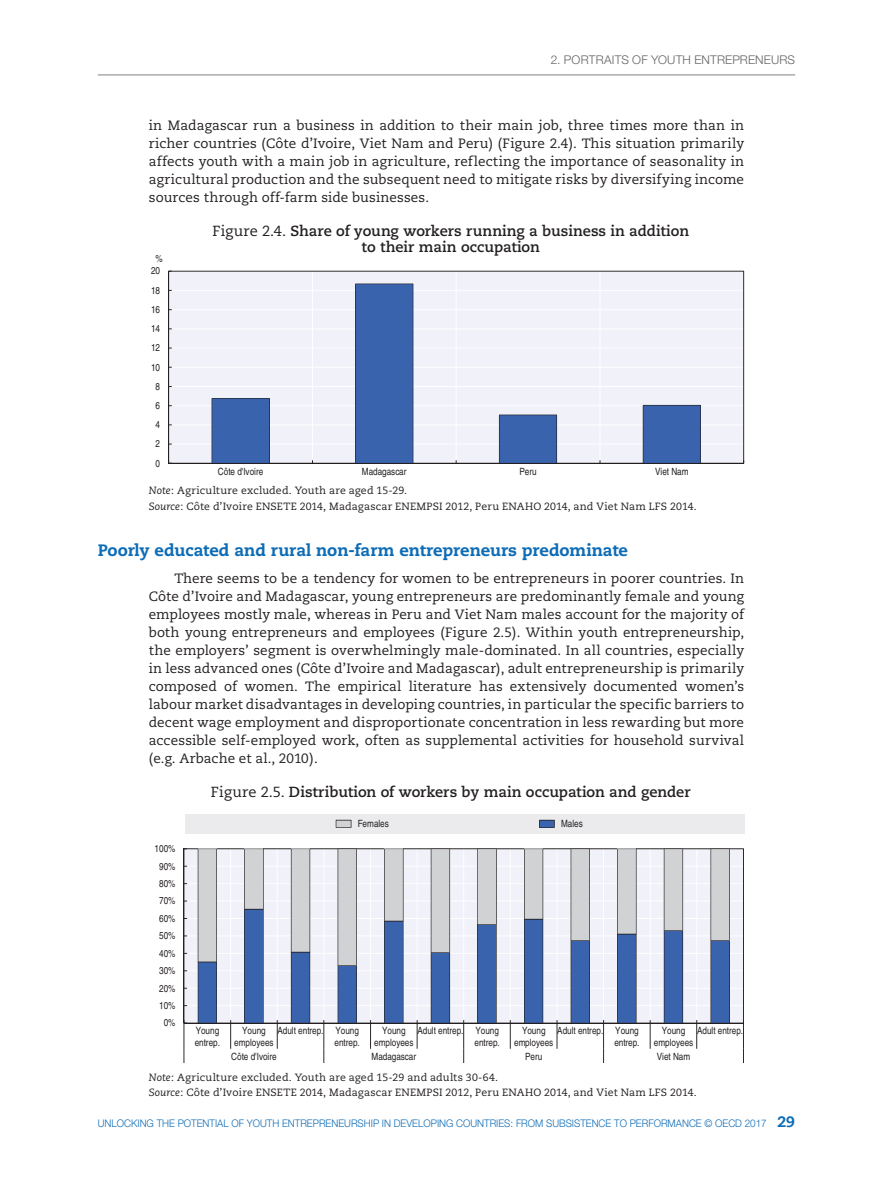
<style>
.page{position:relative;width:893px;height:1191px;background:#fff}
.page>*{position:absolute;margin:0;border:0;box-sizing:border-box;transform-origin:0 0}
.t1{font:800 16.5px "Caecilia";letter-spacing:-.005em;color:#0d6cb6}
.t2{font:700 14.7px/16.5px "Caecilia";color:#231f20;text-align:center}
.t3{font:13.5px/18px "Caecilia";letter-spacing:.005em;color:#231f20;text-align:justify}
.t4{font:300 12px "Helvetica Neue";color:#636366}
.t5{font:10.5px/15.6px "Caecilia";letter-spacing:.015em;color:#231f20}
.t6{font:300 10.5px "Helvetica Neue";color:#0d6cb6;scale:.94 1}
.t7{font:condensed 10.05px/11.4px "Helvetica";letter-spacing:-.005em;color:#231f20;text-align:center}
.s1{font-weight:400}
.s2{font-style:italic}
.s3{font-family:"Caecilia";font-weight:800;font-size:15px}
</style>
<div class="page">
<hr style="left:98px;top:75px;width:697px;height:1px;background:#808285">
<div style="left:169px;top:271px;width:575px;height:192px;background:#f1f2f9"></div>
<div style="left:212px;top:398px;width:58px;height:65px;background:#3a63ae"></div>
<div style="left:355px;top:283px;width:58px;height:180px;background:#3a63ae"></div>
<svg style="left:499px;top:414px;width:58px;height:49px;background:#3b62aa"></svg>
<div style="left:643px;top:405px;width:58px;height:58px;background:#3a63ae"></div>
<hr style="left:168px;top:271px;width:1px;height:192px;background:#231f20">
<hr style="left:169px;top:463px;width:575px;height:1px;background:#231f20">
<svg style="left:184px;top:848px;width:560px;height:174px;fill:#f1f2f9"></svg>
<svg style="left:198px;top:848px;width:19px;height:174px;background:#95a3bd"></svg>
<svg style="left:244px;top:848px;width:20px;height:174px;background:#6b84b1"></svg>
<svg style="left:291px;top:848px;width:19px;height:174px;background:#8d9dbb"></svg>
<svg style="left:338px;top:848px;width:19px;height:174px;background:#99a6be"></svg>
<svg style="left:384px;top:848px;width:19px;height:174px;background:#758cb6"></svg>
<svg style="left:431px;top:848px;width:19px;height:174px;background:#8e9dbb"></svg>
<svg style="left:477px;top:848px;width:20px;height:174px;background:#778cb4"></svg>
<svg style="left:524px;top:848px;width:19px;height:174px;background:#7289b3"></svg>
<svg style="left:571px;top:848px;width:19px;height:174px;background:#8496b9"></svg>
<svg style="left:617px;top:848px;width:19px;height:174px;background:#8094b9"></svg>
<svg style="left:664px;top:848px;width:19px;height:174px;background:#7b90b6"></svg>
<svg style="left:710px;top:848px;width:20px;height:174px;background:#8596b7"></svg>
<hr style="left:183px;top:848px;width:1px;height:175px;background:#231f20">
<hr style="left:184px;top:1022px;width:559px;height:1px;background:#231f20">
<svg style="left:230px;top:1020px;width:1px;height:28px"></svg>
<svg style="left:277px;top:1020px;width:1px;height:28px"></svg>
<svg style="left:370px;top:1020px;width:1px;height:28px"></svg>
<svg style="left:417px;top:1020px;width:1px;height:28px"></svg>
<svg style="left:510px;top:1020px;width:1px;height:28px"></svg>
<svg style="left:556px;top:1020px;width:1px;height:28px"></svg>
<svg style="left:650px;top:1020px;width:1px;height:28px"></svg>
<svg style="left:696px;top:1020px;width:1px;height:28px"></svg>
<svg style="left:183px;top:1020px;width:4px;height:43px"></svg>
<svg style="left:323px;top:1020px;width:1px;height:43px"></svg>
<svg style="left:463px;top:1020px;width:1px;height:43px"></svg>
<svg style="left:603px;top:1020px;width:1px;height:43px"></svg>
<svg style="left:743px;top:1020px;width:1px;height:43px"></svg>
<div style="left:185px;top:814px;width:559px;height:19px;background:#ebebed"></div>
<svg style="left:336px;top:819px;width:16px;height:8px"></svg>
<svg style="left:539px;top:819px;width:16px;height:8px"></svg>
<p class="t4" style="left:551px;top:52px;width:29px">2. PORTRAITS</p>
<p class="t4" style="left:632px;top:52px;width:22px">OF YOUTH</p>
<p class="t4" style="left:694px;top:52px;width:2px">ENTREPRENEURS</p>
<p class="t3" style="left:149px;top:117px;width:597px">in Madagascar run a business in addition to their main job, three times more than in richer countries (Côte d’Ivoire, Viet Nam and Peru) (Figure 2.4). This situation primarily affects youth with a main job in agriculture, reflecting the importance of seasonality in agricultural production and the subsequent need to mitigate risks by diversifying income sources through off-farm side businesses.</p>
<p class="t2" style="left:212px;top:222px;width:478px"><span class="s1">Figure 2.4.</span> Share of young workers running a business in addition to their main occupation</p>
<p class="t7" style="left:155px;top:252px;width:9px">%</p>
<p class="t7" style="left:151px;top:265px;width:11px">20</p>
<p class="t7" style="left:151px;top:284px;width:11px">18</p>
<p class="t7" style="left:151px;top:303px;width:11px">16</p>
<p class="t7" style="left:151px;top:323px;width:11px">14</p>
<p class="t7" style="left:151px;top:342px;width:11px">12</p>
<p class="t7" style="left:151px;top:361px;width:11px">10</p>
<p class="t7" style="left:155px;top:380px;width:6px">8</p>
<p class="t7" style="left:155px;top:399px;width:6px">6</p>
<p class="t7" style="left:155px;top:419px;width:6px">4</p>
<p class="t7" style="left:155px;top:438px;width:6px">2</p>
<p class="t7" style="left:155px;top:457px;width:6px">0</p>
<p class="t7" style="left:218px;top:465px;width:47px">Côte d'Ivoire</p>
<p class="t7" style="left:362px;top:465px;width:46px">Madagascar</p>
<p class="t7" style="left:519px;top:465px;width:19px">Peru</p>
<p class="t7" style="left:655px;top:465px;width:35px">Viet Nam</p>
<p class="t5" style="left:149px;top:483px;width:549px"><span class="s2">Note</span>: Agriculture excluded. Youth are aged 15-29.<br><span class="s2">Source</span>: Côte d’Ivoire ENSETE 2014, Madagascar ENEMPSI 2012, Peru ENAHO 2014, and Viet Nam LFS 2014.</p>
<p class="t1" style="left:98px;top:540px;width:532px">Poorly educated and rural non-farm entrepreneurs predominate</p>
<p class="t3" style="left:149px;top:569px;width:597px;text-indent:26px">There seems to be a tendency for women to be entrepreneurs in poorer countries. In Côte d’Ivoire and Madagascar, young entrepreneurs are predominantly female and young employees mostly male, whereas in Peru and Viet Nam males account for the majority of both young entrepreneurs and employees (Figure 2.5). Within youth entrepreneurship, the employers’ segment is overwhelmingly male-dominated. In all countries, especially in less advanced ones (Côte d’Ivoire and Madagascar), adult entrepreneurship is primarily composed of women. The empirical literature has extensively documented women’s labour market disadvantages in developing countries, in particular the specific barriers to decent wage employment and disproportionate concentration in less rewarding but more accessible self-employed work, often as supplemental activities for household survival (e.g. Arbache et al., 2010).</p>
<p class="t2" style="left:211px;top:783px;width:481px"><span class="s1">Figure 2.5.</span> Distribution of workers by main occupation and gender</p>
<p class="t7" style="left:155px;top:842px;width:22px">100%</p>
<p class="t7" style="left:159px;top:860px;width:18px">90%</p>
<p class="t7" style="left:159px;top:877px;width:18px">80%</p>
<p class="t7" style="left:159px;top:895px;width:18px">70%</p>
<p class="t7" style="left:159px;top:912px;width:18px">60%</p>
<p class="t7" style="left:159px;top:930px;width:18px">50%</p>
<p class="t7" style="left:159px;top:947px;width:18px">40%</p>
<p class="t7" style="left:159px;top:964px;width:18px">30%</p>
<p class="t7" style="left:159px;top:982px;width:18px">20%</p>
<p class="t7" style="left:159px;top:999px;width:18px">10%</p>
<p class="t7" style="left:164px;top:1017px;width:13px">0%</p>
<p class="t7" style="left:358px;top:817px;width:33px">Females</p>
<p class="t7" style="left:561px;top:817px;width:23px">Males</p>
<p class="t7" style="left:195px;top:1025px;width:27px;text-align:left">Young entrep.</p>
<p class="t7" style="left:234px;top:1025px;width:41px">Young employees</p>
<p class="t7" style="left:278px;top:1025px;width:84px;text-align:right">Adult entrep. Young entrep.</p>
<p class="t7" style="left:374px;top:1025px;width:41px">Young employees</p>
<p class="t7" style="left:417px;top:1025px;width:84px;text-align:right">Adult entrep. Young entrep.</p>
<p class="t7" style="left:514px;top:1025px;width:41px">Young employees</p>
<p class="t7" style="left:557px;top:1025px;width:84px;text-align:right">Adult entrep. Young entrep.</p>
<p class="t7" style="left:654px;top:1025px;width:41px">Young employees</p>
<p class="t7" style="left:697px;top:1025px;width:47px">Adult entrep.</p>
<p class="t7" style="left:231px;top:1050px;width:47px">Côte d'Ivoire</p>
<p class="t7" style="left:371px;top:1050px;width:46px">Madagascar</p>
<p class="t7" style="left:525px;top:1050px;width:19px">Peru</p>
<p class="t7" style="left:657px;top:1050px;width:35px">Viet Nam</p>
<p class="t5" style="left:149px;top:1069px;width:549px"><span class="s2">Note</span>: Agriculture excluded. Youth are aged 15-29 and adults 30-64.<br><span class="s2">Source</span>: Côte d’Ivoire ENSETE 2014, Madagascar ENEMPSI 2012, Peru ENAHO 2014, and Viet Nam LFS 2014.</p>
<p class="t6" style="left:98px;top:1117px;width:743px">UNLOCKING THE POTENTIAL OF YOUTH ENTREPRENEURSHIP IN DEVELOPING COUNTRIES: FROM SUBSISTENCE TO PERFORMANCE © OECD 2017 <span class="s3">29</span></p>
</div>
